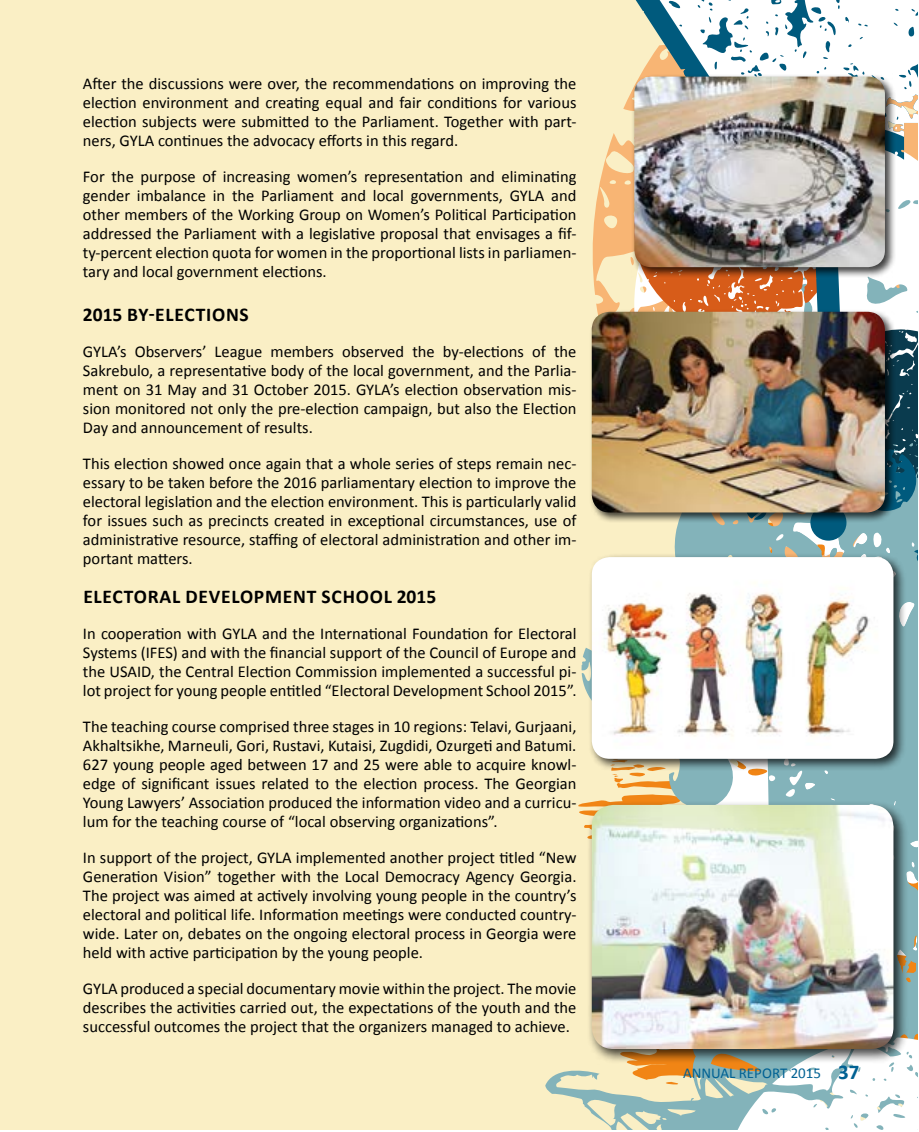
<style>
.page{position:relative;width:919px;height:1132px;background:#fff}
.page>*{position:absolute;margin:0;border:0;box-sizing:border-box;transform-origin:0 0}
.t1{font:700 19.5px "Calibri";letter-spacing:.04em;color:#000}
.t2{font:16.5px/18.9px "Calibri";color:#000;text-align:justify}
.t3{font:15px "Calibri";color:#006193}
.s1{font-weight:700;font-size:21px}
</style>
<div class="page">
<div style="left:0;top:0;width:917px;height:1129px;background:#faefc5"></div>
<svg style="left:545px;top:1070px;width:174px;height:59px"></svg>
<svg style="left:581px;top:144px;width:165px;height:963px"></svg>
<svg style="left:719px;top:733px;width:198px;height:396px;background:#c3d7d8"></svg>
<svg style="left:746px;top:331px;width:171px;height:230px;background:#5e8d99"></svg>
<svg style="left:629px;top:0;width:288px;height:331px;background:#d9b79d"></svg>
<svg style="left:651px;top:0;width:266px;height:178px;background:#d4dfe1"></svg>
<div style="left:631px;top:73px;width:264px;height:204px;background:#000;opacity:.75"></div>
<img style="left:634px;top:77px;width:250px;height:190px">
<div style="left:589px;top:309px;width:306px;height:213px;background:#000;opacity:.75"></div>
<img style="left:591px;top:312px;width:293px;height:200px">
<div style="left:588px;top:553px;width:318px;height:217px;background:#000;opacity:.75"></div>
<img style="left:591px;top:557px;width:302px;height:201px">
<div style="left:587px;top:799px;width:321px;height:264px;background:#000;opacity:.75"></div>
<img style="left:591px;top:804px;width:302px;height:244px">
<p class="t2" style="left:83px;top:73px;width:495px">After the discussions were over, the recommendations on improving the election environment and creating equal and fair conditions for various election subjects were submitted to the Parliament. Together with part&shy;ners, GYLA continues the advocacy efforts in this regard.</p>
<p class="t2" style="left:83px;top:166px;width:495px">For the purpose of increasing women’s representation and eliminating gender imbalance in the Parliament and local governments, GYLA and other members of the Working Group on Women’s Political Participation addressed the Parliament with a legislative proposal that envisages a fif&shy;ty-percent election quota for women in the proportional lists in parliamen&shy;tary and local government elections.</p>
<p class="t1" style="left:83px;top:302px;width:167px">2015 BY-ELECTIONS</p>
<p class="t2" style="left:83px;top:341px;width:495px">GYLA’s Observers’ League members observed the by-elections of the Sakrebulo, a representative body of the local government, and the Parlia&shy;ment on 31 May and 31 October 2015. GYLA’s election observation mis&shy;sion monitored not only the pre-election campaign, but also the Election Day and announcement of results.</p>
<p class="t2" style="left:83px;top:453px;width:495px">This election showed once again that a whole series of steps remain nec&shy;essary to be taken before the 2016 parliamentary election to improve the electoral legislation and the election environment. This is particularly valid for issues such as precincts created in exceptional circumstances, use of administrative resource, staffing of electoral administration and other im&shy;portant matters.</p>
<p class="t1" style="left:83px;top:584px;width:354px">ELECTORAL DEVELOPMENT SCHOOL 2015</p>
<p class="t2" style="left:83px;top:623px;width:495px">In cooperation with GYLA and the International Foundation for Electoral Systems (IFES) and with the financial support of the Council of Europe and the USAID, the Central Election Commission implemented a successful pi&shy;lot project for young people entitled “Electoral Development School 2015”.</p>
<p class="t2" style="left:83px;top:716px;width:495px">The teaching course comprised three stages in 10 regions: Telavi, Gurjaani, Akhaltsikhe, Marneuli, Gori, Rustavi, Kutaisi, Zugdidi, Ozurgeti and Batumi.<br>627 young people aged between 17 and 25 were able to acquire knowl&shy;edge of significant issues related to the election process. The Georgian Young Lawyers’ Association produced the information video and a curricu&shy;lum for the teaching course of “local observing organizations”.</p>
<p class="t2" style="left:83px;top:847px;width:495px">In support of the project, GYLA implemented another project titled “New Generation Vision” together with the Local Democracy Agency Georgia.<br>The project was aimed at actively involving young people in the country’s electoral and political life. Information meetings were conducted country&shy;wide. Later on, debates on the ongoing electoral process in Georgia were held with active participation by the young people.</p>
<p class="t2" style="left:83px;top:977px;width:495px">GYLA produced a special documentary movie within the project. The movie describes the activities carried out, the expectations of the youth and the successful outcomes the project that the organizers managed to achieve.</p>
<p class="t3" style="left:683px;top:1063px;width:178px">ANNUAL REPORT 2015 <span class="s1">37</span></p>
</div>
